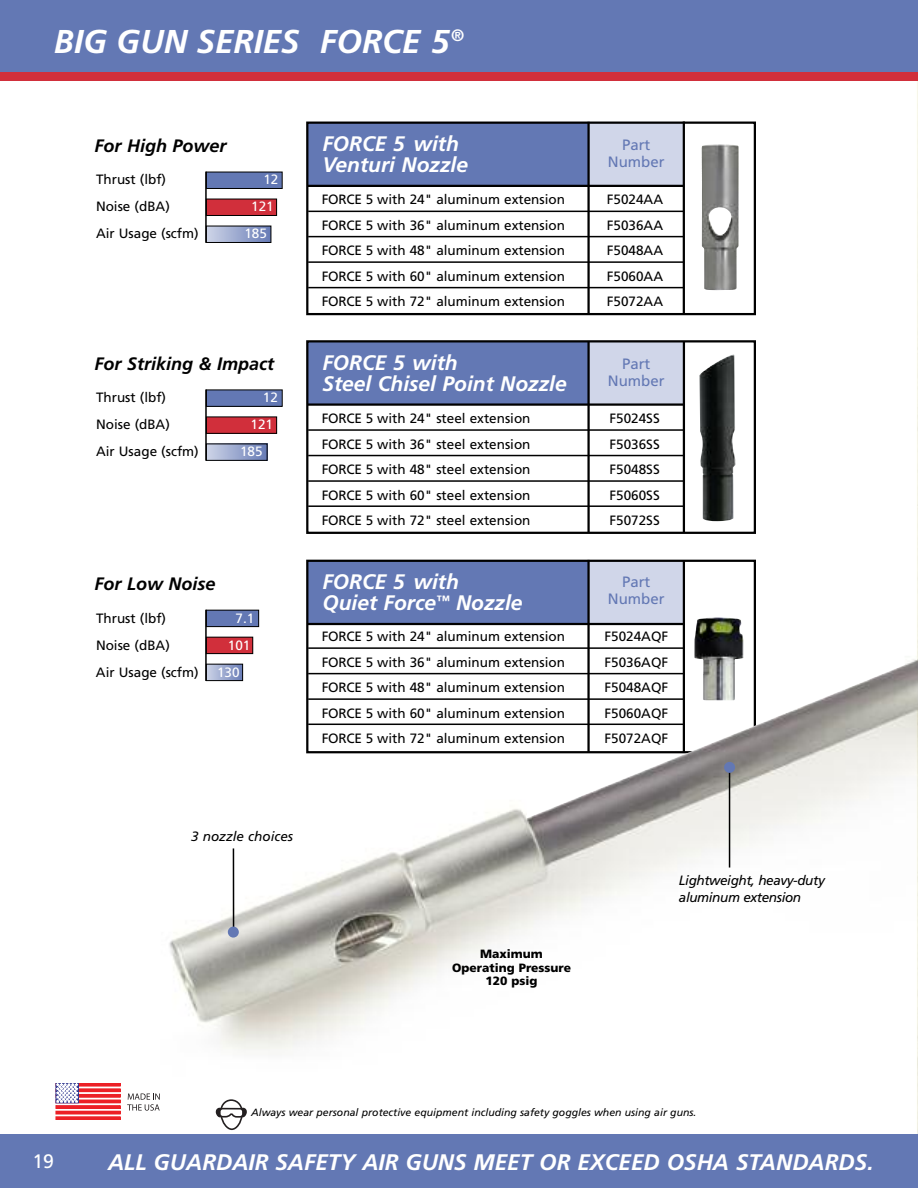
<style>
.page{position:relative;width:918px;height:1188px;background:#fff}
.page>*{position:absolute;margin:0;border:0;box-sizing:border-box;transform-origin:0 0}
.t1{font:italic 700 33px "Frutiger";color:#fff}
.t2{font:italic 700 22.5px "Frutiger";color:#fff}
.t3{font:italic 700 21px/21px "Frutiger";color:#fff}
.t4{font:19.5px "Frutiger";color:#fff}
.t5{font:italic 700 18px "Frutiger";color:#000}
.t6{font:15px/16.5px "Frutiger";color:#6378b4;text-align:center}
.t7{font:13.5px "Frutiger";color:#000}
.t8{font:italic 13.5px/16.2px "Frutiger";letter-spacing:-.03em;color:#000}
.t9{font:13.5px "Frutiger";color:#fff}
.t10{font:italic 13.5px "Frutiger";color:#000}
.t11{font:900 12px/13.5px "Frutiger";color:#000;text-align:center}
.t12{font:italic 10.5px "Frutiger";color:#000}
</style>
<div class="page">
<img style="left:169px;top:81px;width:749px;height:1053px">
<div style="left:206px;top:610px;width:53px;height:17px;background:#6378b4"></div>
<div style="left:206px;top:610px;width:53px;height:17px;border:1px solid #000"></div>
<div style="left:206px;top:637px;width:47px;height:17px;background:#d12f3b"></div>
<div style="left:206px;top:637px;width:47px;height:17px;border:1px solid #000"></div>
<svg style="left:208px;top:666px;width:33px;height:13px"></svg>
<div style="left:206px;top:664px;width:37px;height:17px;border:1px solid #000"></div>
<hr style="left:205px;top:610px;width:2px;height:71px;background:#000">
<div style="left:0;top:0;width:918px;height:77px;background:#6378b4"></div>
<div style="left:50px;top:1077px;width:140px;height:51px;background:#fff"></div>
<svg style="left:58px;top:1086px;width:60px;height:31px"></svg>
<div style="left:56px;top:1083px;width:64px;height:37px;border:1px solid #fff"></div>
<div style="left:56px;top:1083px;width:64px;height:3px;border:1px solid #ec2026"></div>
<div style="left:56px;top:1117px;width:64px;height:3px;border:1px solid #ec2026"></div>
<div style="left:56px;top:1089px;width:64px;height:3px;border:1px solid #ec2026"></div>
<div style="left:56px;top:1094px;width:64px;height:3px;border:1px solid #ec2026"></div>
<div style="left:56px;top:1100px;width:64px;height:3px;border:1px solid #ec2026"></div>
<div style="left:56px;top:1106px;width:64px;height:2px;border:1px solid #ec2026"></div>
<div style="left:56px;top:1111px;width:64px;height:3px;border:1px solid #ec2026"></div>
<div style="left:56px;top:1083px;width:22px;height:20px;border:1px solid #2d358f"></div>
<svg style="left:57px;top:1084px;width:21px;height:18px"></svg>
<svg style="left:127px;top:1093px;width:33px;height:18px"></svg>
<div style="left:0;top:1134px;width:918px;height:54px;background:#6378b4"></div>
<hr style="left:233px;top:848px;width:1px;height:83px;background:#000">
<div style="left:228px;top:927px;width:11px;height:11px;background:#6378b4;border-radius:50%"></div>
<svg style="left:216px;top:1099px;width:31px;height:31px"></svg>
<div style="left:588px;top:341px;width:96px;height:64px;background:#d0d6e9"></div>
<div style="left:308px;top:341px;width:280px;height:63px;background:#6378b4"></div>
<hr style="left:308px;top:403px;width:376px;height:3px;background:#000">
<hr style="left:308px;top:429px;width:376px;height:2px;background:#000">
<hr style="left:308px;top:455px;width:376px;height:1px;background:#000">
<hr style="left:308px;top:480px;width:376px;height:2px;background:#000">
<hr style="left:308px;top:505px;width:376px;height:2px;background:#000">
<hr style="left:587px;top:341px;width:3px;height:191px;background:#000">
<div style="left:588px;top:123px;width:96px;height:63px;background:#d0d6e9"></div>
<div style="left:308px;top:123px;width:280px;height:62px;background:#6378b4"></div>
<hr style="left:308px;top:185px;width:376px;height:2px;background:#000">
<hr style="left:587px;top:122px;width:3px;height:191px;background:#000">
<div style="left:206px;top:172px;width:76px;height:16px;background:#6378b4"></div>
<div style="left:206px;top:172px;width:77px;height:17px;border:1px solid #000"></div>
<div style="left:206px;top:199px;width:71px;height:16px;background:#d12f3b"></div>
<div style="left:206px;top:199px;width:71px;height:17px;border:1px solid #000"></div>
<div style="left:206px;top:226px;width:65px;height:16px;background:linear-gradient(to right,#cfd6e8,#677bb6)"></div>
<div style="left:206px;top:226px;width:65px;height:17px;border:1px solid #000"></div>
<hr style="left:205px;top:172px;width:2px;height:71px;background:#000">
<div style="left:206px;top:390px;width:76px;height:16px;background:#6378b4"></div>
<div style="left:206px;top:390px;width:77px;height:17px;border:1px solid #000"></div>
<div style="left:206px;top:417px;width:71px;height:16px;background:#d12f3b"></div>
<div style="left:206px;top:417px;width:71px;height:17px;border:1px solid #000"></div>
<div style="left:206px;top:444px;width:61px;height:16px;background:linear-gradient(to right,#cfd5e8,#677cb6)"></div>
<div style="left:206px;top:444px;width:61px;height:17px;border:1px solid #000"></div>
<hr style="left:205px;top:389px;width:2px;height:72px;background:#000">
<hr style="left:308px;top:211px;width:375px;height:1px;background:#000">
<hr style="left:308px;top:236px;width:375px;height:1px;background:#000">
<hr style="left:308px;top:261px;width:375px;height:2px;background:#000">
<hr style="left:308px;top:287px;width:375px;height:1px;background:#000">
<hr style="left:683px;top:121px;width:2px;height:193px;background:#000">
<hr style="left:683px;top:342px;width:2px;height:191px;background:#000">
<img style="left:702px;top:144px;width:37px;height:146px">
<img style="left:699px;top:354px;width:36px;height:167px">
<hr style="left:729px;top:771px;width:1px;height:97px;background:#000">
<div style="left:724px;top:762px;width:11px;height:11px;background:#6378b4;border-radius:50%"></div>
<div style="left:306px;top:122px;width:450px;height:193px;border:2px solid #000"></div>
<div style="left:306px;top:340px;width:450px;height:194px;border:2px solid #000"></div>
<div style="left:0;top:73px;width:918px;height:8px;background:#d12f3b"></div>
<h1 class="t1" style="left:54px;top:28px;width:412px">BIG GUN SERIES FORCE 5<sup>®</sup></h1>
<h3 class="t5" style="left:95px;top:138px;width:133px">For High Power</h3>
<p class="t7" style="left:96px;top:174px;width:72px">Thrust (lbf)</p>
<p class="t9" style="left:264px;top:174px;width:16px">12</p>
<p class="t7" style="left:96px;top:201px;width:75px">Noise (dBA)</p>
<p class="t9" style="left:251px;top:201px;width:24px">121</p>
<p class="t7" style="left:96px;top:228px;width:104px">Air Usage (scfm)</p>
<p class="t9" style="left:244px;top:228px;width:24px">185</p>
<h3 class="t5" style="left:95px;top:356px;width:181px">For Striking &amp; Impact</h3>
<p class="t7" style="left:96px;top:392px;width:72px">Thrust (lbf)</p>
<p class="t9" style="left:263px;top:392px;width:17px">12</p>
<p class="t7" style="left:96px;top:419px;width:75px">Noise (dBA)</p>
<p class="t9" style="left:251px;top:419px;width:24px">121</p>
<p class="t7" style="left:96px;top:446px;width:104px">Air Usage (scfm)</p>
<p class="t9" style="left:240px;top:446px;width:24px">185</p>
<h3 class="t5" style="left:95px;top:576px;width:122px">For Low Noise</h3>
<p class="t7" style="left:96px;top:612px;width:72px">Thrust (lbf)</p>
<p class="t9" style="left:235px;top:612px;width:20px">7.1</p>
<p class="t7" style="left:96px;top:639px;width:75px">Noise (dBA)</p>
<p class="t9" style="left:228px;top:639px;width:24px">101</p>
<p class="t7" style="left:96px;top:666px;width:104px">Air Usage (scfm)</p>
<p class="t9" style="left:217px;top:666px;width:24px">130</p>
<h3 class="t3" style="left:322px;top:135px;width:147px">FORCE 5 with<br>Venturi Nozzle</h3>
<p class="t6" style="left:608px;top:138px;width:58px">Part<br>Number</p>
<p class="t7" style="left:322px;top:194px;width:245px">FORCE 5 with 24" aluminum extension</p>
<p class="t7" style="left:607px;top:194px;width:58px">F5024AA</p>
<p class="t7" style="left:322px;top:220px;width:245px">FORCE 5 with 36" aluminum extension</p>
<p class="t7" style="left:607px;top:220px;width:58px">F5036AA</p>
<p class="t7" style="left:322px;top:245px;width:245px">FORCE 5 with 48" aluminum extension</p>
<p class="t7" style="left:607px;top:245px;width:58px">F5048AA</p>
<p class="t7" style="left:322px;top:271px;width:245px">FORCE 5 with 60" aluminum extension</p>
<p class="t7" style="left:607px;top:271px;width:58px">F5060AA</p>
<p class="t7" style="left:322px;top:296px;width:245px">FORCE 5 with 72" aluminum extension</p>
<p class="t7" style="left:607px;top:296px;width:58px">F5072AA</p>
<h3 class="t3" style="left:322px;top:354px;width:246px">FORCE 5 with<br>Steel Chisel Point Nozzle</h3>
<p class="t6" style="left:608px;top:357px;width:58px">Part<br>Number</p>
<p class="t7" style="left:322px;top:413px;width:210px">FORCE 5 with 24" steel extension</p>
<p class="t7" style="left:610px;top:413px;width:52px">F5024SS</p>
<p class="t7" style="left:322px;top:439px;width:210px">FORCE 5 with 36" steel extension</p>
<p class="t7" style="left:610px;top:439px;width:52px">F5036SS</p>
<p class="t7" style="left:322px;top:464px;width:210px">FORCE 5 with 48" steel extension</p>
<p class="t7" style="left:610px;top:464px;width:52px">F5048SS</p>
<p class="t7" style="left:322px;top:490px;width:210px">FORCE 5 with 60" steel extension</p>
<p class="t7" style="left:610px;top:490px;width:52px">F5060SS</p>
<p class="t7" style="left:322px;top:515px;width:210px">FORCE 5 with 72" steel extension</p>
<p class="t7" style="left:610px;top:515px;width:52px">F5072SS</p>
<h3 class="t3" style="left:322px;top:573px;width:202px">FORCE 5 with<br>Quiet Force<sup>™</sup> Nozzle</h3>
<p class="t7" style="left:322px;top:631px;width:245px">FORCE 5 with 24" aluminum extension</p>
<p class="t7" style="left:604px;top:631px;width:65px">F5024AQF</p>
<p class="t7" style="left:322px;top:657px;width:245px">FORCE 5 with 36" aluminum extension</p>
<p class="t7" style="left:604px;top:657px;width:65px">F5036AQF</p>
<p class="t7" style="left:322px;top:682px;width:245px">FORCE 5 with 48" aluminum extension</p>
<p class="t7" style="left:604px;top:682px;width:65px">F5048AQF</p>
<p class="t7" style="left:322px;top:708px;width:245px">FORCE 5 with 60" aluminum extension</p>
<p class="t7" style="left:604px;top:708px;width:65px">F5060AQF</p>
<p class="t7" style="left:322px;top:733px;width:245px">FORCE 5 with 72" aluminum extension</p>
<p class="t7" style="left:604px;top:733px;width:65px">F5072AQF</p>
<p class="t6" style="left:608px;top:575px;width:58px">Part<br>Number</p>
<p class="t10" style="left:191px;top:831px;width:103px">3 nozzle choices</p>
<p class="t11" style="left:452px;top:948px;width:120px">Maximum<br>Operating Pressure<br>120 psig</p>
<p class="t8" style="left:679px;top:874px;width:147px">Lightweight, heavy-duty aluminum extension</p>
<p class="t12" style="left:251px;top:1108px;width:447px">Always wear personal protective equipment including safety goggles when using air guns.</p>
<h3 class="t4" style="left:32px;top:1154px;width:23px">19</h3>
<h2 class="t2" style="left:108px;top:1154px;width:767px">ALL GUARDAIR SAFETY AIR GUNS MEET OR EXCEED OSHA STANDARDS.</h2>
</div>
